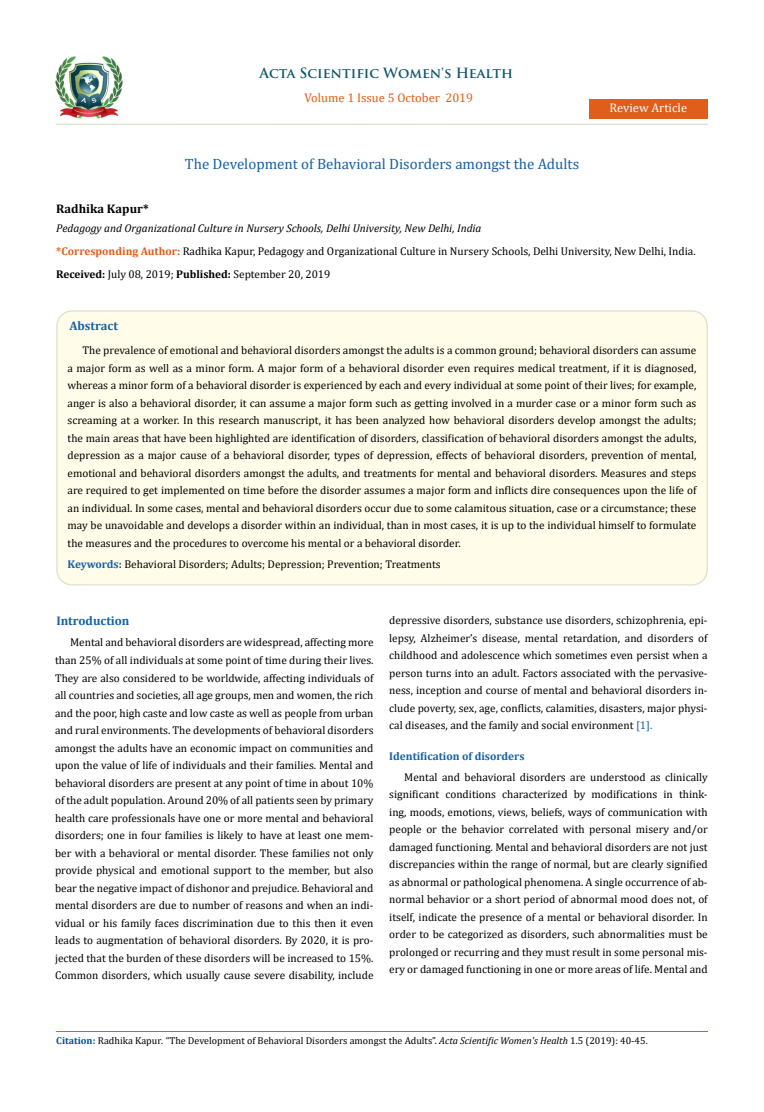
<style>
.page{position:relative;width:764px;height:1112px;background:#fff}
.page>*{position:absolute;margin:0;border:0;box-sizing:border-box;transform-origin:0 0}
.t1{font:15px "Cambria";color:#1560a6}
.t2{font:700 13.75px "Trajan Pro";color:#0e546a}
.t3{font:12.5px "Cambria";color:#e05d1a}
.t4{font:700 12.5px "Cambria";color:#1560a6}
.t5{font:700 12.5px "Cambria";color:#000}
.t6{font:12.5px "Cambria";color:#fff}
.t7{font:11.25px/17.5px "Cambria";color:#000;text-align:justify}
.t8{font:700 11.25px "Cambria";color:#1560a6}
.t9{font:10px "Cambria";color:#000}
.s1{font-style:italic}
.s2{font-weight:700;color:#e05d1a}
.s3{font-weight:700}
.s4{font-weight:700;color:#1560a6}
.s5{font-weight:700;color:#0e546a}
.s6{color:#1560a6}
.s7{font-weight:700;color:#035089}
</style>
<div class="page">
<img style="left:56px;top:57px;width:66px;height:61px">
<div style="left:589px;top:99px;width:118px;height:20px;background:#e05d1a"></div>
<div style="left:57px;top:311px;width:650px;height:273px;background:#fffde9;border-radius:15px"></div>
<hr style="left:56px;top:123px;width:651px;height:2px;background:#e0dfcd">
<p class="t2" style="left:260px;top:64px;width:255px">Acta Scientific Women's Health</p>
<p class="t3" style="left:304px;top:91px;width:170px">Volume 1 Issue 5 October 2019</p>
<h1 class="t1" style="left:185px;top:155px;width:396px">The Development of Behavioral Disorders amongst the Adults</h1>
<p class="t6" style="left:609px;top:100px;width:79px">Review Article</p>
<p class="t5" style="left:56px;top:199px;width:94px">Radhika Kapur*</p>
<p class="t7" style="left:56px;top:217px;width:641px;line-height:22.2px"><span class="s1">Pedagogy and Organizational Culture in Nursery Schools, Delhi University, New Delhi, India<br></span><span class="s2">*Corresponding Author:</span> Radhika Kapur, Pedagogy and Organizational Culture in Nursery Schools, Delhi University, New Delhi, India.</p>
<p class="t7" style="left:56px;top:265px;width:276px"><span class="s3">Received:</span> July 08, 2019; <span class="s3">Published:</span> September 20, 2019</p>
<p class="t4" style="left:69px;top:317px;width:50px">Abstract</p>
<p class="t7" style="left:68px;top:341px;width:630px;text-indent:15px">The prevalence of emotional and behavioral disorders amongst the adults is a common ground; behavioral disorders can assume a major form as well as a minor form. A major form of a behavioral disorder even requires medical treatment, if it is diagnosed, whereas a minor form of a behavioral disorder is experienced by each and every individual at some point of their lives; for example, anger is also a behavioral disorder, it can assume a major form such as getting involved in a murder case or a minor form such as screaming at a worker. In this research manuscript, it has been analyzed how behavioral disorders develop amongst the adults; the main areas that have been highlighted are identification of disorders, classification of behavioral disorders amongst the adults, depression as a major cause of a behavioral disorder, types of depression, effects of behavioral disorders, prevention of mental, emotional and behavioral disorders amongst the adults, and treatments for mental and behavioral disorders. Measures and steps are required to get implemented on time before the disorder assumes a major form and inflicts dire consequences upon the life of an individual. In some cases, mental and behavioral disorders occur due to some calamitous situation, case or a circumstance; these may be unavoidable and develops a disorder within an individual, than in most cases, it is up to the individual himself to formulate the measures and the procedures to overcome his mental or a behavioral disorder.</p>
<p class="t7" style="left:68px;top:555px;width:375px"><span class="s4">Keywords</span><span class="s5">:</span> Behavioral Disorders; Adults; Depression; Prevention; Treatments</p>
<p class="t4" style="left:56px;top:612px;width:75px">Introduction</p>
<p class="t7" style="left:55px;top:633px;width:320px;text-indent:15px">Mental and behavioral disorders are widespread, affecting more than 25% of all individuals at some point of time during their lives.<br>They are also considered to be worldwide, affecting individuals of all countries and societies, all age groups, men and women, the rich and the poor, high caste and low caste as well as people from urban and rural environments. The developments of behavioral disorders amongst the adults have an economic impact on communities and upon the value of life of individuals and their families. Mental and behavioral disorders are present at any point of time in about 10% of the adult population. Around 20% of all patients seen by primary health care professionals have one or more mental and behavioral disorders; one in four families is likely to have at least one mem&shy;ber with a behavioral or mental disorder. These families not only provide physical and emotional support to the member, but also bear the negative impact of dishonor and prejudice. Behavioral and mental disorders are due to number of reasons and when an indi&shy;vidual or his family faces discrimination due to this then it even leads to augmentation of behavioral disorders. By 2020, it is pro&shy;jected that the burden of these disorders will be increased to 15%.<br>Common disorders, which usually cause severe disability, include</p>
<p class="t7" style="left:389px;top:611px;width:320px">depressive disorders, substance use disorders, schizophrenia, epi&shy;lepsy, Alzheimer’s disease, mental retardation, and disorders of childhood and adolescence which sometimes even persist when a person turns into an adult. Factors associated with the pervasive&shy;ness, inception and course of mental and behavioral disorders in&shy;clude poverty, sex, age, conflicts, calamities, disasters, major physi&shy;cal diseases, and the family and social environment <span class="s6">[1].</span></p>
<p class="t8" style="left:389px;top:748px;width:137px">Identification of disorders</p>
<p class="t7" style="left:389px;top:767px;width:320px;text-indent:15px">Mental and behavioral disorders are understood as clinically significant conditions characterized by modifications in think&shy;ing, moods, emotions, views, beliefs, ways of communication with people or the behavior correlated with personal misery and/or damaged functioning. Mental and behavioral disorders are not just discrepancies within the range of normal, but are clearly signified as abnormal or pathological phenomena. A single occurrence of ab&shy;normal behavior or a short period of abnormal mood does not, of itself, indicate the presence of a mental or behavioral disorder. In order to be categorized as disorders, such abnormalities must be prolonged or recurring and they must result in some personal mis&shy;ery or damaged functioning in one or more areas of life. Mental and</p>
<p class="t9" style="left:56px;top:1034px;width:593px"><span class="s7">Citation:</span> Radhika Kapur<span class="s1">.</span> “The Development of Behavioral Disorders amongst the Adults”. <span class="s1">Acta Scientific Women's Health</span> 1.5 (2019): 40-45.</p>
</div>
